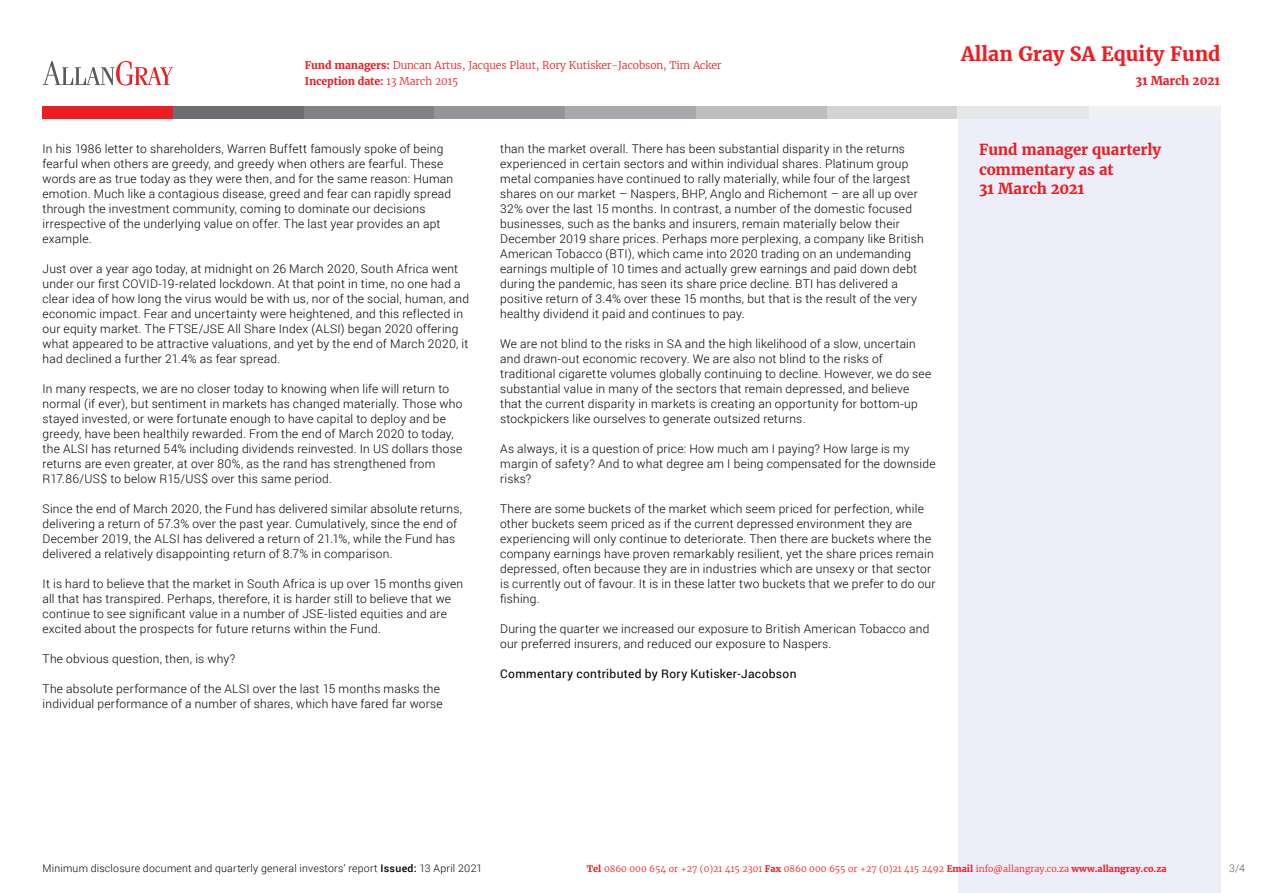
<style>
.page{position:relative;width:1263px;height:893px;background:#fff}
.page>*{position:absolute;margin:0;border:0;box-sizing:border-box;transform-origin:0 0}
.t1{font:700 19.5px "Merriweather";color:#ed1d24}
.t2{font:700 15px/19.5px "Merriweather";letter-spacing:-.01em;color:#ed1d24}
.t3{font:300 12px/15px "Roboto";letter-spacing:.02em;color:#000}
.t4{font:12px "Roboto";letter-spacing:.03em;color:#000}
.t5{font:700 12px "Merriweather";letter-spacing:-.01em;color:#ed1d24}
.t6{font:300 10.5px/16.5px "Merriweather";letter-spacing:-.01em;color:#ed1d24}
.t7{font:300 10.5px "Roboto";letter-spacing:.025em;color:#000}
.t8{font:300 10.5px "Roboto";color:#58595b}
.t9{font:300 9px "Merriweather";color:#ed1d24}
.s1{font-weight:700}
.s2{font-weight:500}
</style>
<div class="page">
<div style="left:958px;top:119px;width:262px;height:774px;background:#eceff9"></div>
<div style="left:43px;top:106px;width:131px;height:13px;background:#ed1d24"></div>
<div style="left:1089px;top:106px;width:131px;height:13px;background:#f1f1f2"></div>
<div style="left:173px;top:106px;width:132px;height:13px;background:#6d6e71"></div>
<div style="left:304px;top:106px;width:131px;height:13px;background:#808285"></div>
<div style="left:435px;top:106px;width:131px;height:13px;background:#939598"></div>
<div style="left:565px;top:106px;width:132px;height:13px;background:#a7a9ac"></div>
<div style="left:696px;top:106px;width:132px;height:13px;background:#bcbec0"></div>
<div style="left:827px;top:106px;width:131px;height:13px;background:#d1d3d4"></div>
<div style="left:958px;top:106px;width:131px;height:13px;background:#e6e7e8"></div>
<svg style="left:43px;top:61px;width:130px;height:25px"></svg>
<p class="t6" style="left:305px;top:56px;width:418px"><span class="s1">Fund managers:</span> Duncan Artus, Jacques Plaut, Rory Kutisker-Jacobson, Tim Acker<br><span class="s1">Inception date:</span> 13 March 2015</p>
<p class="t3" style="left:43px;top:141px;width:412px">In his 1986 letter to shareholders, Warren Buffett famously spoke of being fearful when others are greedy, and greedy when others are fearful. These words are as true today as they were then, and for the same reason: Human emotion. Much like a contagious disease, greed and fear can rapidly spread through the investment community, coming to dominate our decisions irrespective of the underlying value on offer. The last year provides an apt example.</p>
<p class="t3" style="left:43px;top:261px;width:428px">Just over a year ago today, at midnight on 26 March 2020, South Africa went under our first COVID-19-related lockdown. At that point in time, no one had a clear idea of how long the virus would be with us, nor of the social, human, and economic impact. Fear and uncertainty were heightened, and this reflected in our equity market. The FTSE/JSE All Share Index (ALSI) began 2020 offering what appeared to be attractive valuations, and yet by the end of March 2020, it had declined a further 21.4% as fear spread.</p>
<p class="t3" style="left:43px;top:381px;width:421px">In many respects, we are no closer today to knowing when life will return to normal (if ever), but sentiment in markets has changed materially. Those who stayed invested, or were fortunate enough to have capital to deploy and be greedy, have been healthily rewarded. From the end of March 2020 to today, the ALSI has returned 54% including dividends reinvested. In US dollars those returns are even greater, at over 80%, as the rand has strengthened from R17.86/US$ to below R15/US$ over this same period.</p>
<p class="t3" style="left:43px;top:501px;width:421px">Since the end of March 2020, the Fund has delivered similar absolute returns, delivering a return of 57.3% over the past year. Cumulatively, since the end of December 2019, the ALSI has delivered a return of 21.1%, while the Fund has delivered a relatively disappointing return of 8.7% in comparison.</p>
<p class="t3" style="left:43px;top:576px;width:422px">It is hard to believe that the market in South Africa is up over 15 months given all that has transpired. Perhaps, therefore, it is harder still to believe that we continue to see significant value in a number of JSE-listed equities and are excited about the prospects for future returns within the Fund.</p>
<p class="t3" style="left:43px;top:651px;width:194px">The obvious question, then, is why?</p>
<p class="t3" style="left:43px;top:681px;width:402px">The absolute performance of the ALSI over the last 15 months masks the individual performance of a number of shares, which have fared far worse</p>
<p class="t3" style="left:500px;top:141px;width:425px">than the market overall. There has been substantial disparity in the returns experienced in certain sectors and within individual shares. Platinum group metal companies have continued to rally materially, while four of the largest shares on our market – Naspers, BHP, Anglo and Richemont – are all up over 32% over the last 15 months. In contrast, a number of the domestic focused businesses, such as the banks and insurers, remain materially below their December 2019 share prices. Perhaps more perplexing, a company like British American Tobacco (BTI), which came into 2020 trading on an undemanding earnings multiple of 10 times and actually grew earnings and paid down debt during the pandemic, has seen its share price decline. BTI has delivered a positive return of 3.4% over these 15 months, but that is the result of the very healthy dividend it paid and continues to pay.</p>
<p class="t3" style="left:500px;top:336px;width:433px">We are not blind to the risks in SA and the high likelihood of a slow, uncertain and drawn-out economic recovery. We are also not blind to the risks of traditional cigarette volumes globally continuing to decline. However, we do see substantial value in many of the sectors that remain depressed, and believe that the current disparity in markets is creating an opportunity for bottom-up stockpickers like ourselves to generate outsized returns.</p>
<p class="t3" style="left:500px;top:441px;width:437px">As always, it is a question of price: How much am I paying? How large is my margin of safety? And to what degree am I being compensated for the downside risks?</p>
<p class="t3" style="left:500px;top:501px;width:437px">There are some buckets of the market which seem priced for perfection, while other buckets seem priced as if the current depressed environment they are experiencing will only continue to deteriorate. Then there are buckets where the company earnings have proven remarkably resilient, yet the share prices remain depressed, often because they are in industries which are unsexy or that sector is currently out of favour. It is in these latter two buckets that we prefer to do our fishing.</p>
<p class="t3" style="left:500px;top:621px;width:431px">During the quarter we increased our exposure to British American Tobacco and our preferred insurers, and reduced our exposure to Naspers.</p>
<p class="t4" style="left:500px;top:665px;width:298px">Commentary contributed by Rory Kutisker-Jacobson</p>
<h1 class="t1" style="left:961px;top:41px;width:261px">Allan Gray SA Equity Fund</h1>
<p class="t5" style="left:1135px;top:73px;width:86px">31 March 2021</p>
<p class="t2" style="left:979px;top:140px;width:183px">Fund manager quarterly commentary as at<br>31 March 2021</p>
<p class="t7" style="left:43px;top:861px;width:441px">Minimum disclosure document and quarterly general investors’ report <span class="s2">Issued:</span> 13 April 2021</p>
<p class="t9" style="left:587px;top:862px;width:581px"><span class="s1">Tel</span> 0860 000 654 or +27 (0)21 415 2301 <span class="s1">Fax</span> 0860 000 655 or +27 (0)21 415 2492 <span class="s1">Email</span> info@allangray.co.za <span class="s1">www.allangray.co.za</span></p>
<p class="t8" style="left:1229px;top:861px;width:17px">3/4</p>
</div>
